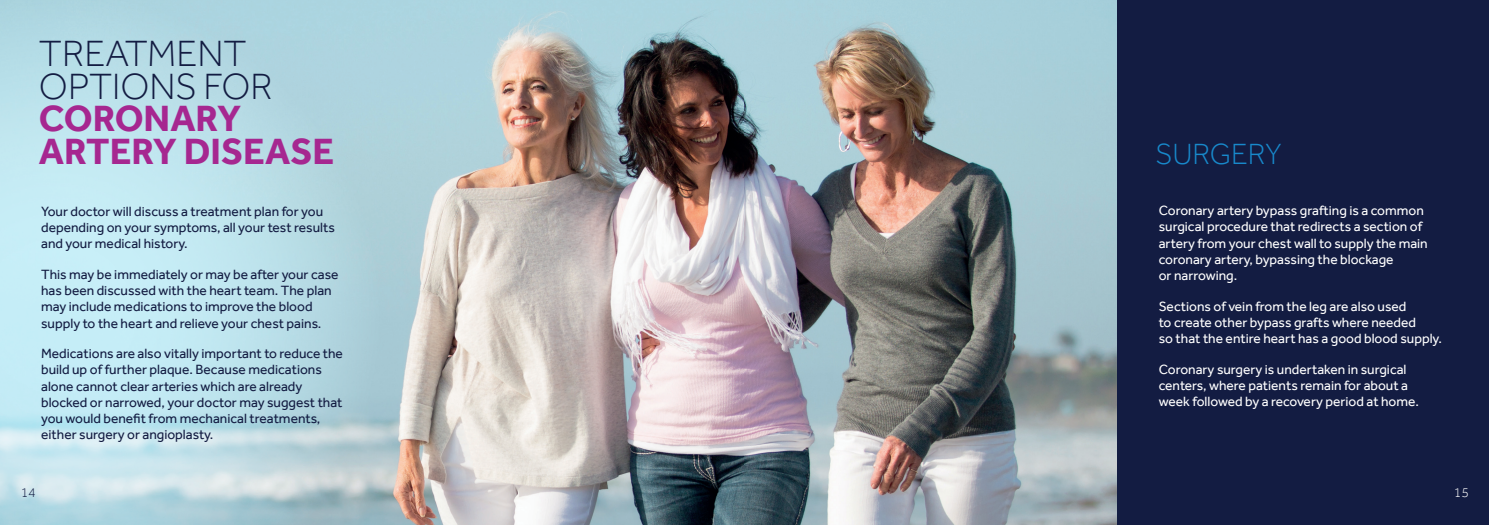
<style>
.page{position:relative;width:1489px;height:525px;background:#fff}
.page>*{position:absolute;margin:0;border:0;box-sizing:border-box;transform-origin:0 0}
.t1{font:700 37.5px/32.6px "Effra";color:#a62790}
.t2{font:300 37.5px/32.6px "Effra";color:#131c42}
.t3{font:300 30px "Effra";color:#1889cb}
.t4{font:13.75px/16.2px "Effra";color:#131c42}
.t5{font:13.75px/16.2px "Effra";color:#fff}
.t6{font:300 13.75px "Effra";color:#131c42}
.t7{font:300 13.75px "Effra";color:#fff}
</style>
<div class="page">
<img style="left:383px;top:0;width:361px;height:524px">
<svg style="left:0;top:0;width:383px;height:524px;background:#badee7"></svg>
<div style="left:1116px;top:0;width:372px;height:524px;background:#131c42"></div>
<img style="left:744px;top:0;width:372px;height:524px">
<h1 class="t2" style="left:39px;top:37px;width:235px">TREATMENT<br>OPTIONS FOR</h1>
<h1 class="t1" style="left:39px;top:102px;width:297px">CORONARY<br>ARTERY DISEASE</h1>
<p class="t4" style="left:41px;top:203px;width:295px">Your doctor will discuss a treatment plan for you depending on your symptoms, all your test results and your medical history.</p>
<p class="t4" style="left:41px;top:266px;width:299px">This may be immediately or may be after your case has been discussed with the heart team. The plan may include medications to improve the blood supply to the heart and relieve your chest pains.</p>
<p class="t4" style="left:41px;top:345px;width:303px">Medications are also vitally important to reduce the build up of further plaque. Because medications alone cannot clear arteries which are already blocked or narrowed, your doctor may suggest that you would benefit from mechanical treatments, either surgery or angioplasty.</p>
<h2 class="t3" style="left:1155px;top:136px;width:128px">SURGERY</h2>
<p class="t5" style="left:1158px;top:202px;width:270px">Coronary artery bypass grafting is a common surgical procedure that redirects a section of artery from your chest wall to supply the main coronary artery, bypassing the blockage<br>or narrowing.</p>
<p class="t5" style="left:1158px;top:297px;width:284px">Sections of vein from the leg are also used<br>to create other bypass grafts where needed<br>so that the entire heart has a good blood supply.</p>
<p class="t5" style="left:1158px;top:360px;width:262px">Coronary surgery is undertaken in surgical centers, where patients remain for about a week followed by a recovery period at home.</p>
<p class="t6" style="left:21px;top:483px;width:16px">14</p>
<p class="t7" style="left:1453px;top:483px;width:16px">15</p>
</div>
